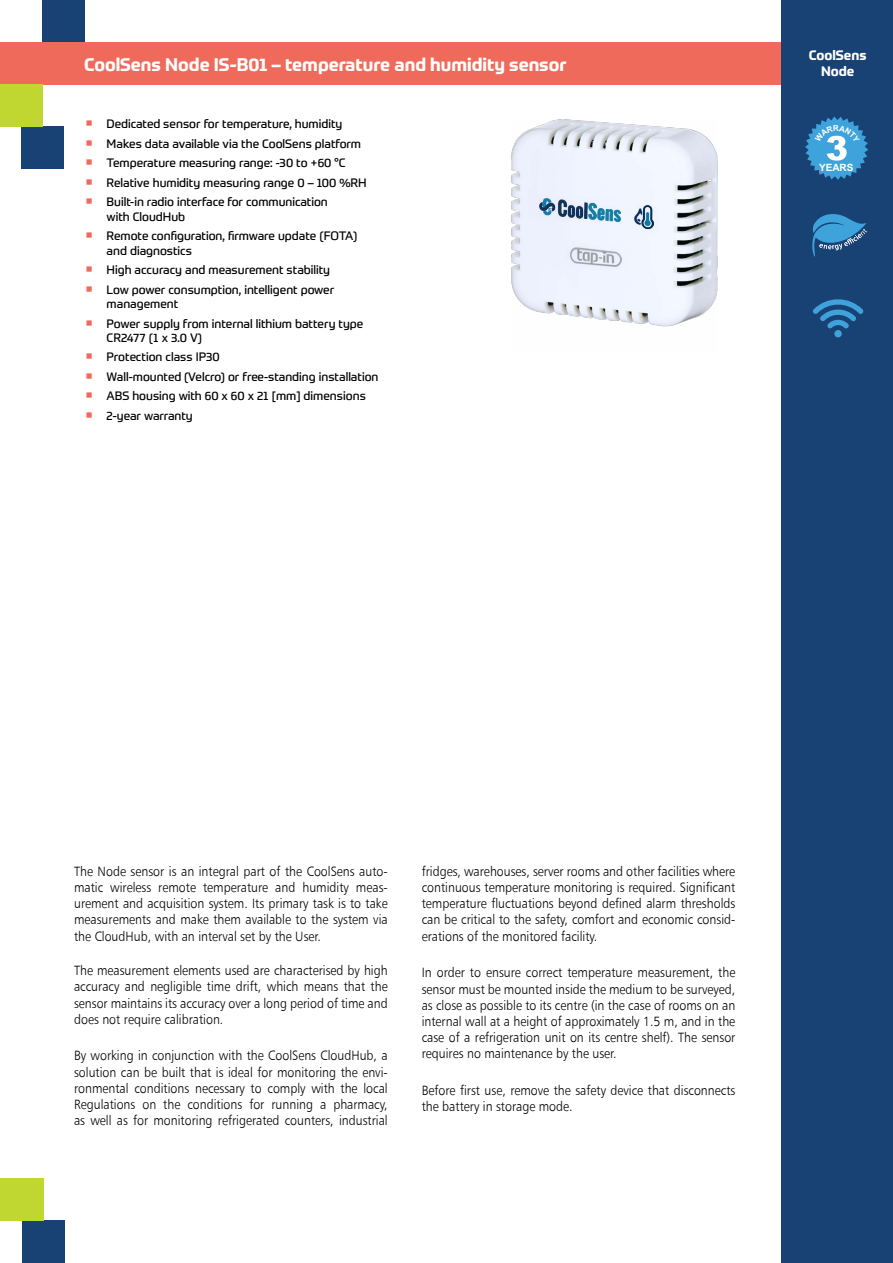
<style>
.page{position:relative;width:893px;height:1263px;background:#fff}
.page>*{position:absolute;margin:0;border:0;box-sizing:border-box;transform-origin:0 0}
.t1{font:700 18px "Prometo";color:#fff}
.t2{font:13.5px/16.2px "Humnst 777 Lt EU";color:#000;text-align:justify;scale:.92 1}
.t3{font:700 13.5px/16.2px "Prometo";color:#fff;text-align:center}
.t4{font:12px/19.5px "Prometo";color:#000}
.t5{font:700 10.05px "Arial";color:#fff}
</style>
<div class="page">
<div style="left:0;top:42px;width:782px;height:42px;background:#ef6a5b"></div>
<div style="left:782px;top:0;width:111px;height:1263px;background:#184174"></div>
<svg style="left:812px;top:214px;width:55px;height:43px"></svg>
<svg style="left:813px;top:299px;width:50px;height:39px"></svg>
<div style="left:43px;top:0;width:42px;height:42px;background:#184174"></div>
<div style="left:21px;top:126px;width:43px;height:43px;background:#184174"></div>
<div style="left:0;top:84px;width:43px;height:42px;background:#bfd730"></div>
<div style="left:22px;top:1220px;width:43px;height:43px;background:#184174"></div>
<div style="left:0;top:1178px;width:44px;height:42px;background:#bfd730"></div>
<img style="left:512px;top:120px;width:205px;height:207px">
<img style="left:635px;top:205px;width:18px;height:24px">
<img style="left:570px;top:248px;width:51px;height:18px">
<img style="left:540px;top:199px;width:81px;height:23px">
<svg style="left:805px;top:116px;width:63px;height:64px"></svg>
<h1 class="t1" style="left:84px;top:53px;width:484px">CoolSens Node IS-B01 – temperature and humidity sensor</h1>
<p class="t4" style="left:107px;top:114px;width:262px">Dedicated sensor for temperature, humidity Makes data available via the CoolSens platform Temperature measuring range: -30 to +60 °C Relative humidity measuring range 0 – 100 %RH Built-in radio interface for communication</p>
<p class="t4" style="left:107px;top:207px;width:252px">with CloudHub<br>Remote configuration, firmware update (FOTA)</p>
<p class="t4" style="left:107px;top:240px;width:229px">and diagnostics<br>High accuracy and measurement stability<br>Low power consumption, intelligent power</p>
<p class="t4" style="left:107px;top:294px;width:258px">management<br>Power supply from internal lithium battery type</p>
<p class="t4" style="left:107px;top:328px;width:273px">CR2477 (1 x 3.0 V)<br>Protection class IP30<br>Wall-mounted (Velcro) or free-standing installation<br>ABS housing with 60 x 60 x 21 [mm] dimensions<br>2-year warranty</p>
<p class="t3" style="left:809px;top:47px;width:59px">CoolSens<br>Node</p>
<p class="t5" style="left:819px;top:160px;width:36px">YEARS</p>
<p class="t2" style="left:74px;top:863px;width:342px">The Node sensor is an integral part of the CoolSens auto&shy;matic wireless remote temperature and humidity meas&shy;urement and acquisition system. Its primary task is to take measurements and make them available to the system via the CloudHub, with an interval set by the User.</p>
<p class="t2" style="left:74px;top:962px;width:342px">The measurement elements used are characterised by high accuracy and negligible time drift, which means that the sensor maintains its accuracy over a long period of time and does not require calibration.</p>
<p class="t2" style="left:74px;top:1047px;width:342px">By working in conjunction with the CoolSens CloudHub, a solution can be built that is ideal for monitoring the envi&shy;ronmental conditions necessary to comply with the local Regulations on the conditions for running a pharmacy, as well as for monitoring refrigerated counters, industrial</p>
<p class="t2" style="left:422px;top:863px;width:342px">fridges, warehouses, server rooms and other facilities where continuous temperature monitoring is required. Significant temperature fluctuations beyond defined alarm thresholds can be critical to the safety, comfort and economic consid&shy;erations of the monitored facility.</p>
<p class="t2" style="left:422px;top:964px;width:342px">In order to ensure correct temperature measurement, the sensor must be mounted inside the medium to be surveyed, as close as possible to its centre (in the case of rooms on an internal wall at a height of approximately 1.5 m, and in the case of a refrigeration unit on its centre shelf). The sensor requires no maintenance by the user.</p>
<p class="t2" style="left:422px;top:1082px;width:342px">Before first use, remove the safety device that disconnects the battery in storage mode.</p>
</div>
